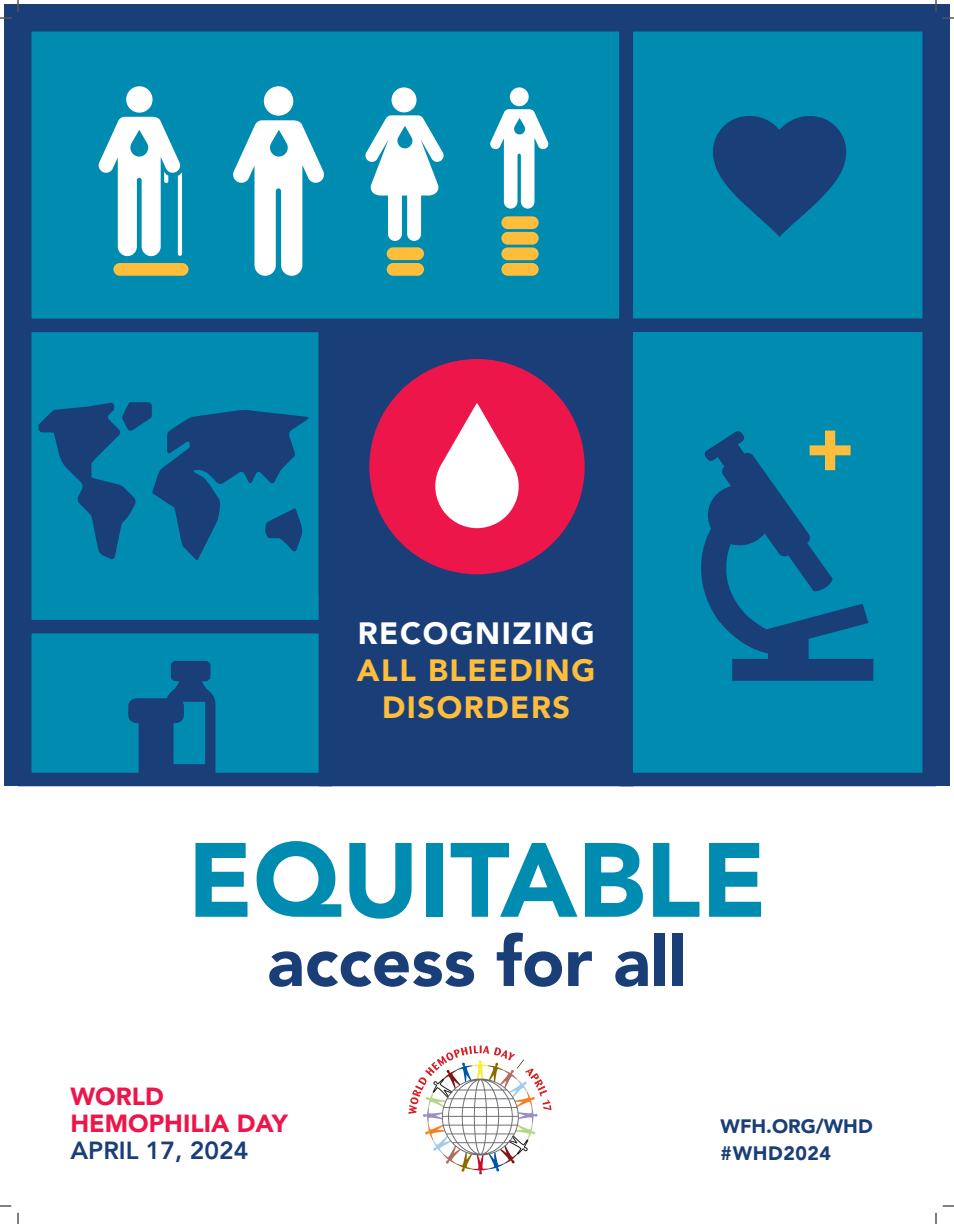
<style>
.page{position:relative;width:954px;height:1224px;background:#fff}
.page>*{position:absolute;margin:0;border:0;box-sizing:border-box;transform-origin:0 0}
.t1{font:900 104.25px "Avenir";color:#008bb0}
.t2{font:900 69.53px "Avenir";color:#1a3e77}
.t3{font:900 30.75px/36.8px "Avenir";letter-spacing:.05em;color:#febd3b;text-align:center}
.t4{font:900 30.75px "Avenir";letter-spacing:.05em;color:#fff}
.t5{font:900 24.75px/27.3px "Avenir";color:#ed164b}
.t6{font:800 24.75px "Avenir";color:#1a3e77}
.t7{font:900 19.42px "Avenir";letter-spacing:.015em;color:#1a3e77}
</style>
<div class="page">
<div style="left:25px;top:25px;width:300px;height:660px;background:#008bb0"></div>
<div style="left:25px;top:25px;width:601px;height:300px;background:#008bb0"></div>
<div style="left:18px;top:18px;width:615px;height:314px;border:14px solid #1a3e77"></div>
<div style="left:319px;top:325px;width:314px;height:270px;background:#1a3e77"></div>
<div style="left:319px;top:557px;width:315px;height:229px;background:#1a3e77"></div>
<div style="left:626px;top:325px;width:303px;height:455px;background:#008bb0"></div>
<div style="left:619px;top:318px;width:317px;height:468px;border:14px solid #1a3e77"></div>
<div style="left:364px;top:354px;width:226px;height:225px;background:#ed164b;border-radius:50%"></div>
<div style="left:359px;top:349px;width:236px;height:235px;border:10px solid #1a3e77;border-radius:50%"></div>
<div style="left:626px;top:25px;width:303px;height:300px;background:#008bb0"></div>
<div style="left:619px;top:18px;width:317px;height:314px;border:14px solid #1a3e77"></div>
<svg style="left:408px;top:1045px;width:143px;height:129px"></svg>
<div style="left:25px;top:627px;width:300px;height:153px;background:#008bb0"></div>
<div style="left:18px;top:620px;width:314px;height:166px;border:14px solid #1a3e77"></div>
<svg style="left:38px;top:402px;width:271px;height:159px"></svg>
<svg style="left:435px;top:403px;width:84px;height:125px"></svg>
<div style="left:171px;top:661px;width:39px;height:20px;background:#1a3e77;border:7px solid #1a3e77;border-radius:2px"></div>
<svg style="left:124px;top:676px;width:92px;height:99px"></svg>
<div style="left:141px;top:731px;width:30px;height:37px;background:#1a3e77"></div>
<svg style="left:713px;top:116px;width:134px;height:121px"></svg>
<div style="left:264px;top:86px;width:29px;height:30px;background:#fff;border-radius:50%"></div>
<svg style="left:233px;top:120px;width:91px;height:156px"></svg>
<div style="left:392px;top:87px;width:25px;height:25px;background:#fff;border-radius:50%"></div>
<div style="left:387px;top:263px;width:37px;height:13px;background:#febd3b;border-radius:6px"></div>
<div style="left:387px;top:247px;width:37px;height:13px;background:#febd3b;border-radius:6px"></div>
<svg style="left:365px;top:115px;width:79px;height:126px"></svg>
<div style="left:510px;top:87px;width:19px;height:19px;background:#fff;border-radius:50%"></div>
<div style="left:501px;top:263px;width:38px;height:13px;background:#febd3b;border-radius:6px"></div>
<div style="left:501px;top:247px;width:38px;height:13px;background:#febd3b;border-radius:6px"></div>
<div style="left:501px;top:232px;width:38px;height:13px;background:#febd3b;border-radius:6px"></div>
<div style="left:501px;top:216px;width:38px;height:13px;background:#febd3b;border-radius:6px"></div>
<svg style="left:490px;top:109px;width:59px;height:100px"></svg>
<div style="left:126px;top:86px;width:27px;height:27px;background:#fff;border-radius:50%"></div>
<div style="left:113px;top:263px;width:76px;height:13px;background:#febd3b;border-radius:6px"></div>
<svg style="left:98px;top:117px;width:84px;height:139px"></svg>
<svg style="left:701px;top:431px;width:172px;height:250px"></svg>
<div style="left:4px;top:4px;width:26px;height:782px;background:#1a3e77"></div>
<div style="left:924px;top:4px;width:26px;height:782px;background:#1a3e77"></div>
<div style="left:4px;top:4px;width:946px;height:24px;background:#1a3e77"></div>
<p class="t4" style="left:358px;top:607px;width:238px">RECOGNIZING</p>
<p class="t3" style="left:357px;top:651px;width:240px">ALL BLEEDING<br>DISORDERS</p>
<h1 class="t1" style="left:187px;top:791px;width:581px">EQUITABLE</h1>
<h2 class="t2" style="left:267px;top:902px;width:421px">access for all</h2>
<p class="t5" style="left:70px;top:1082px;width:219px">WORLD<br>HEMOPHILIA DAY</p>
<p class="t6" style="left:70px;top:1131px;width:180px">APRIL 17, 2024</p>
<p class="t7" style="left:721px;top:1109px;width:154px">WFH.ORG/WHD</p>
<p class="t7" style="left:721px;top:1136px;width:112px">#WHD2024</p>
</div>
